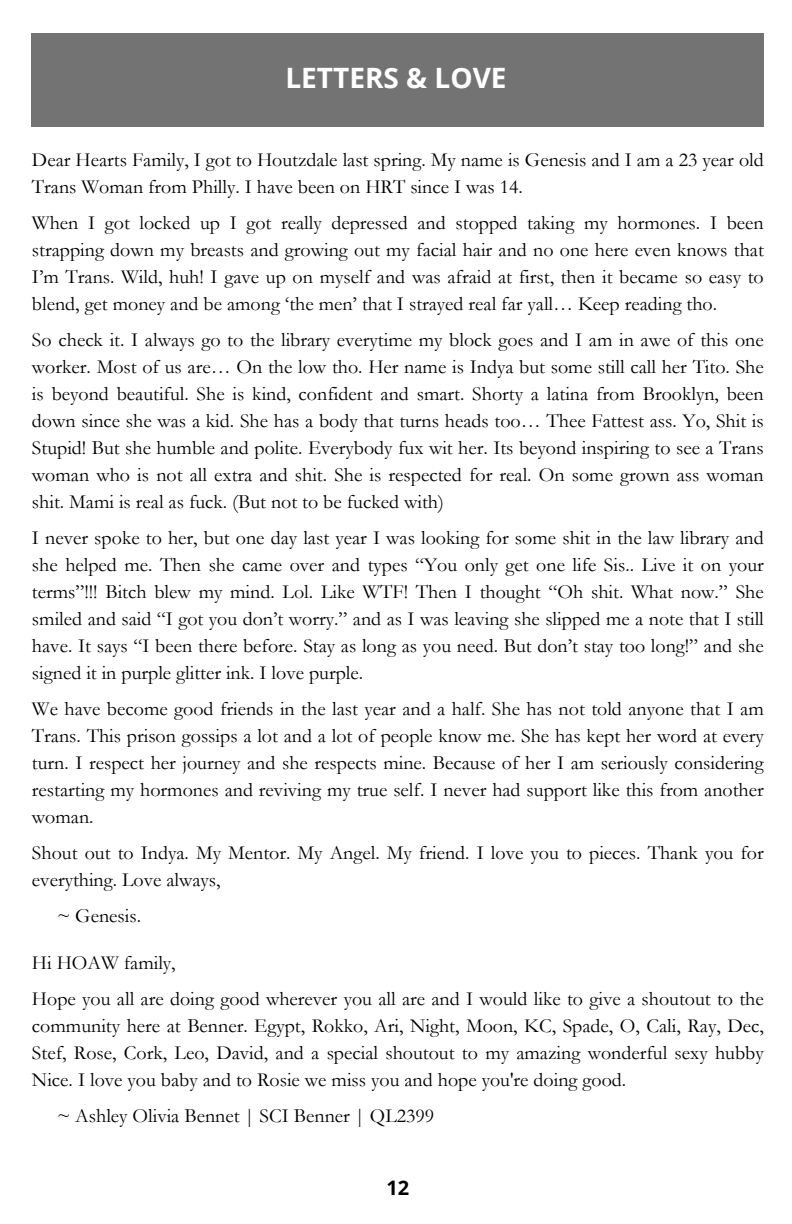
<style>
.page{position:relative;width:792px;height:1224px;background:#fff}
.page>*{position:absolute;margin:0;border:0;box-sizing:border-box;transform-origin:0 0}
.t1{font:700 28px "Open Sans";color:#fff}
.t2{font:20px/27px "Garamond";color:#000;text-align:justify}
.t3{font:700 20px "Open Sans";color:#000}
</style>
<div class="page">
<h1 class="t1" style="left:285px;top:58px;width:223px">LETTERS &amp; LOVE</h1>
<p class="t2" style="left:32px;top:146px;width:733px">Dear Hearts Family, I got to Houtzdale last spring. My name is Genesis and I am a 23 year old<br>Trans Woman from Philly. I have been on HRT since I was 14.</p>
<p class="t2" style="left:32px;top:209px;width:733px">When I got locked up I got really depressed and stopped taking my hormones. I been strapping down my breasts and growing out my facial hair and no one here even knows that I’m Trans. Wild, huh! I gave up on myself and was afraid at first, then it became so easy to blend, get money and be among ‘the men’ that I strayed real far yall… Keep reading tho.</p>
<p class="t2" style="left:32px;top:326px;width:733px">So check it. I always go to the library everytime my block goes and I am in awe of this one worker. Most of us are… On the low tho. Her name is Indya but some still call her Tito. She is beyond beautiful. She is kind, confident and smart. Shorty a latina from Brooklyn, been down since she was a kid. She has a body that turns heads too… Thee Fattest ass. Yo, Shit is Stupid! But she humble and polite. Everybody fux wit her. Its beyond inspiring to see a Trans woman who is not all extra and shit. She is respected for real. On some grown ass woman shit. Mami is real as fuck. (But not to be fucked with)</p>
<p class="t2" style="left:32px;top:524px;width:733px">I never spoke to her, but one day last year I was looking for some shit in the law library and she helped me. Then she came over and types “You only get one life Sis.. Live it on your terms”!!! Bitch blew my mind. Lol. Like WTF! Then I thought “Oh shit. What now.” She smiled and said “I got you don’t worry.” and as I was leaving she slipped me a note that I still have. It says “I been there before. Stay as long as you need. But don’t stay too long!” and she signed it in purple glitter ink. I love purple.</p>
<p class="t2" style="left:32px;top:695px;width:733px">We have become good friends in the last year and a half. She has not told anyone that I am Trans. This prison gossips a lot and a lot of people know me. She has kept her word at every turn. I respect her journey and she respects mine. Because of her I am seriously considering restarting my hormones and reviving my true self. I never had support like this from another woman.</p>
<p class="t2" style="left:32px;top:839px;width:733px">Shout out to Indya. My Mentor. My Angel. My friend. I love you to pieces. Thank you for everything. Love always,</p>
<p class="t2" style="left:57px;top:902px;width:86px">~ Genesis.</p>
<p class="t2" style="left:32px;top:949px;width:145px">Hi HOAW family,</p>
<p class="t2" style="left:32px;top:985px;width:733px">Hope you all are doing good wherever you all are and I would like to give a shoutout to the community here at Benner. Egypt, Rokko, Ari, Night, Moon, KC, Spade, O, Cali, Ray, Dec, Stef, Rose, Cork, Leo, David, and a special shoutout to my amazing wonderful sexy hubby Nice. I love you baby and to Rosie we miss you and hope you're doing good.</p>
<p class="t2" style="left:57px;top:1102px;width:379px">~ Ashley Olivia Bennet | SCI Benner | QL2399</p>
<p class="t3" style="left:386px;top:1174px;width:24px">12</p>
</div>
